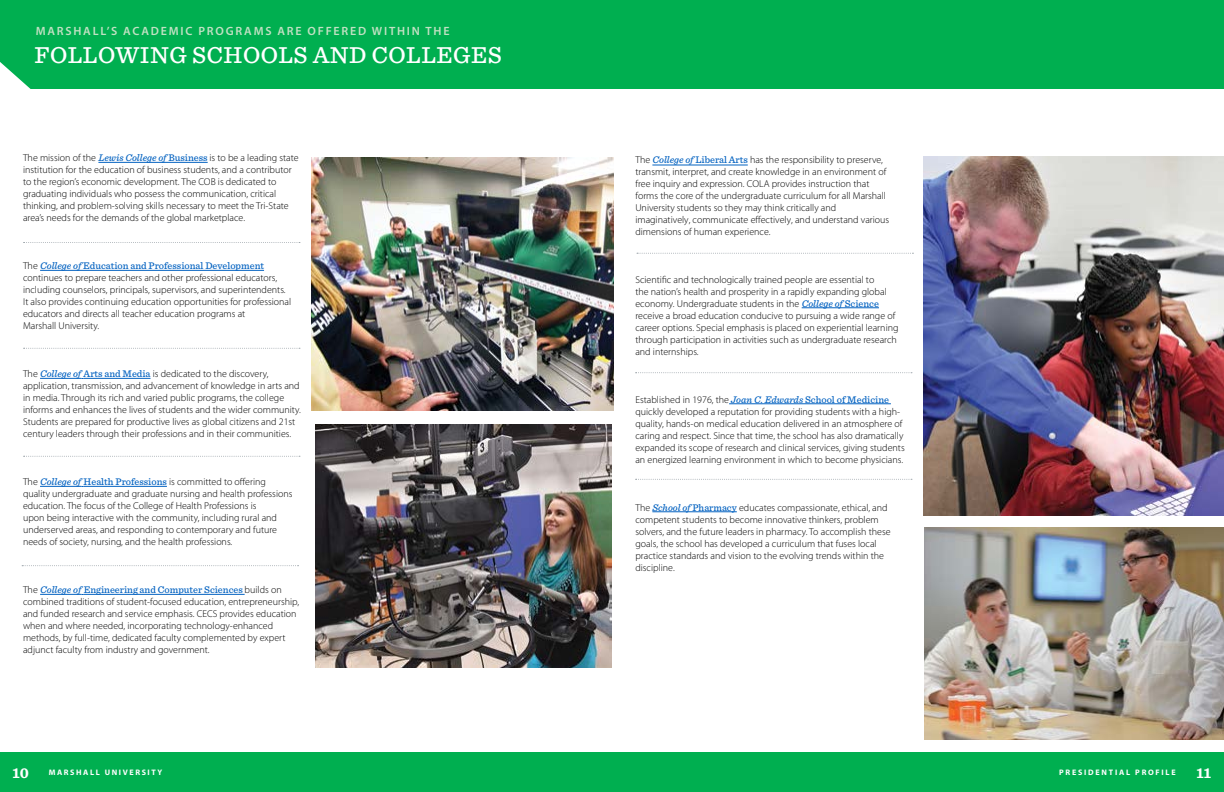
<style>
.page{position:relative;width:1224px;height:792px;background:#fff}
.page>*{position:absolute;margin:0;border:0;box-sizing:border-box;transform-origin:0 0}
.t1{font:500 24px "Sentinel";letter-spacing:.02em;color:#fff}
.t2{font:700 15px "Sentinel";color:#fff}
.t3{font:600 12px "Myriad Pro";letter-spacing:.15em;color:#c2e1c3}
.t4{font:300 10px/12px "Myriad Pro";color:#000}
.t5{font:700 8px "Myriad Pro";letter-spacing:.215em;color:#fff}
.s1{font-family:"Sentinel";font-weight:500;font-style:italic;color:#0563c1}
.s2{font-family:"Sentinel";font-weight:500;color:#0563c1}
</style>
<div class="page">
<div style="left:0;top:752px;width:1224px;height:40px;background:#00af50"></div>
<svg style="left:637px;top:253px;width:276px;height:1px"></svg>
<svg style="left:636px;top:479px;width:276px;height:1px"></svg>
<svg style="left:636px;top:372px;width:276px;height:1px"></svg>
<svg style="left:24px;top:456px;width:276px;height:1px"></svg>
<svg style="left:22px;top:565px;width:277px;height:1px"></svg>
<svg style="left:24px;top:348px;width:276px;height:1px"></svg>
<svg style="left:24px;top:242px;width:276px;height:1px"></svg>
<hr style="left:98px;top:162px;width:110px;height:1px;background:#0563c1">
<hr style="left:40px;top:270px;width:224px;height:1px;background:#0563c1">
<hr style="left:40px;top:378px;width:41px;height:1px;background:#0563c1">
<hr style="left:84px;top:378px;width:66px;height:1px;background:#0563c1">
<hr style="left:40px;top:486px;width:41px;height:1px;background:#0563c1">
<hr style="left:84px;top:486px;width:83px;height:1px;background:#0563c1">
<hr style="left:40px;top:594px;width:41px;height:1px;background:#0563c1">
<hr style="left:84px;top:594px;width:161px;height:1px;background:#0563c1">
<hr style="left:802px;top:308px;width:77px;height:1px;background:#0563c1">
<hr style="left:729px;top:404px;width:162px;height:1px;background:#0563c1">
<hr style="left:652px;top:512px;width:85px;height:1px;background:#0563c1">
<div style="left:0;top:0;width:613px;height:89px;background:#00af50"></div>
<div style="left:613px;top:0;width:611px;height:89px;background:#00af50"></div>
<img style="left:311px;top:158px;width:302px;height:252px">
<img style="left:315px;top:425px;width:297px;height:242px">
<img style="left:924px;top:527px;width:300px;height:212px">
<img style="left:923px;top:157px;width:301px;height:358px">
<hr style="left:652px;top:165px;width:96px;height:1px;background:#0563c1">
<p class="t3" style="left:36px;top:23px;width:415px">MARSHALL’S ACADEMIC PROGRAMS ARE OFFERED WITHIN THE</p>
<p class="t1" style="left:34px;top:36px;width:469px">FOLLOWING SCHOOLS AND COLLEGES</p>
<p class="t4" style="left:23px;top:152px;width:277px">The mission of the <span class="s1">Lewis College of</span><span class="s2">Business</span> is to be a leading state institution for the education of business students, and a contributor to the region’s economic development. The COB is dedicated to graduating individuals who possess the communication, critical thinking, and problem-solving skills necessary to meet the Tri-State area’s needs for the demands of the global marketplace.</p>
<p class="t4" style="left:23px;top:260px;width:270px">The <span class="s1">College of</span><span class="s2">Education and Professional Development </span>continues to prepare teachers and other professional educators, including counselors, principals, supervisors, and superintendents.<br>It also provides continuing education opportunities for professional educators and directs all teacher education programs at<br>Marshall University.</p>
<p class="t4" style="left:23px;top:368px;width:279px">The <span class="s1">College of</span><span class="s2">Arts and Media</span> is dedicated to the discovery, application, transmission, and advancement of knowledge in arts and in media. Through its rich and varied public programs, the college informs and enhances the lives of students and the wider community.<br>Students are prepared for productive lives as global citizens and 21st century leaders through their professions and in their communities.</p>
<p class="t4" style="left:23px;top:476px;width:271px">The <span class="s1">College of</span><span class="s2">Health Professions</span> is committed to ofering quality undergraduate and graduate nursing and health professions education. The focus of the College of Health Professions is<br>upon being interactive with the community, including rural and underserved areas, and responding to contemporary and future needs of society, nursing, and the health professions.</p>
<p class="t4" style="left:23px;top:584px;width:278px">The <span class="s1">College of</span><span class="s2">Engineering and Computer Sciences</span> builds on combined traditions of student-focused education, entrepreneurship, and funded research and service emphasis. CECS provides education when and where needed, incorporating technology-enhanced methods, by full-time, dedicated faculty complemented by expert adjunct faculty from industry and government.</p>
<p class="t4" style="left:635px;top:154px;width:255px">The <span class="s1">College of</span><span class="s2">Liberal Arts</span> has the responsibility to preserve, transmit, interpret, and create knowledge in an environment of free inquiry and expression. COLA provides instruction that forms the core of the undergraduate curriculum for all Marshall University students so they may think critically and imaginatively, communicate effectively, and understand various dimensions of human experience.</p>
<p class="t4" style="left:635px;top:273px;width:265px">Scientifc and technologically trained people are essential to<br>the nation’s health and prosperity in a rapidly expanding global economy. Undergraduate students in the <span class="s1">College of</span><span class="s2">Science </span>receive a broad education conducive to pursuing a wide range of career options. Special emphasis is placed on experiential learning through participation in activities such as undergraduate research and internships.</p>
<p class="t4" style="left:635px;top:393px;width:271px">Established in 1976, the <span class="s1">Joan C. Edwards</span> <span class="s2">School of Medicine </span>quickly developed a reputation for providing students with a high&shy;quality, hands-on medical education delivered in an atmosphere of caring and respect. Since that time, the school has also dramatically expanded its scope of research and clinical services, giving students an energized learning environment in which to become physicians.</p>
<p class="t4" style="left:635px;top:501px;width:257px">The <span class="s1">School of</span><span class="s2">Pharmacy</span> educates compassionate, ethical, and competent students to become innovative thinkers, problem solvers, and the future leaders in pharmacy. To accomplish these goals, the school has developed a curriculum that fuses local practice standards and vision to the evolving trends within the discipline.</p>
<h2 class="t2" style="left:12px;top:761px;width:18px">10</h2>
<p class="t5" style="left:49px;top:767px;width:115px">MARSHALL UNIVERSITY</p>
<p class="t5" style="left:1059px;top:767px;width:118px">PRESIDENTIAL PROFILE</p>
<h2 class="t2" style="left:1196px;top:761px;width:16px">11</h2>
</div>
